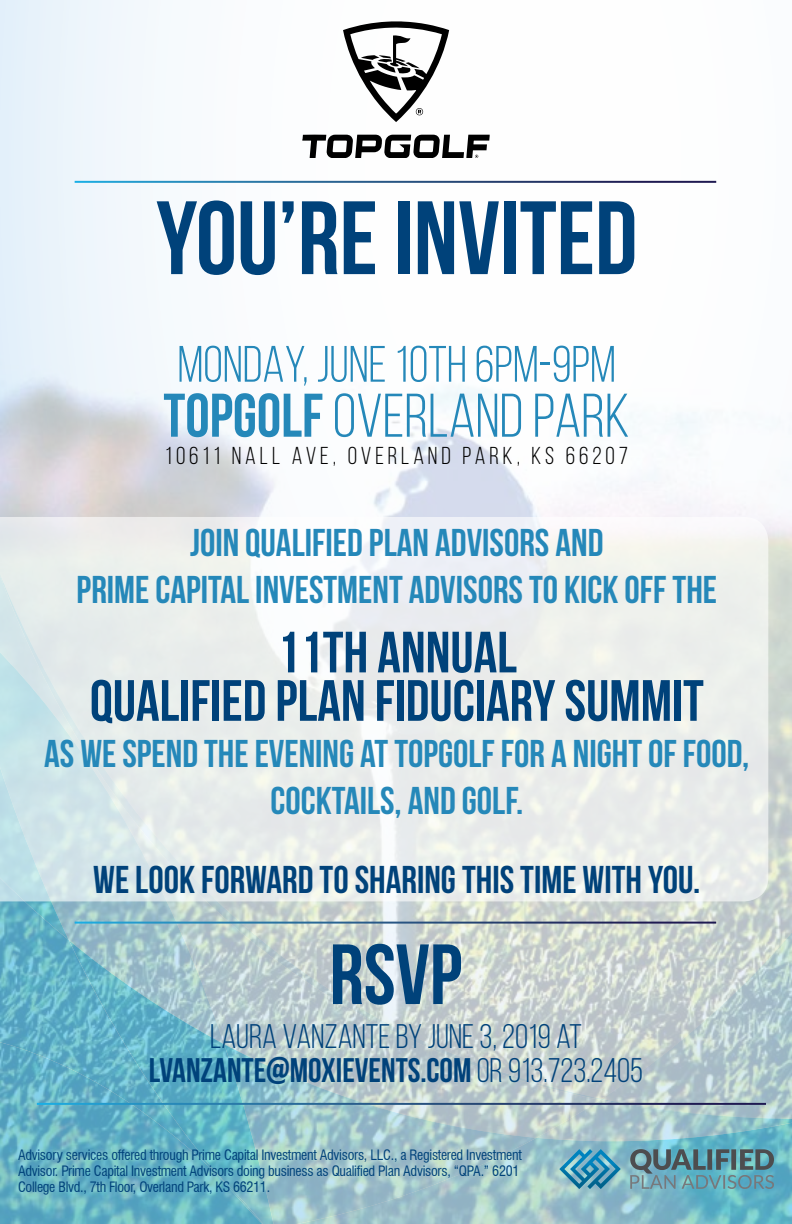
<style>
.page{position:relative;width:792px;height:1224px;background:#fff}
.page>*{position:absolute;margin:0;border:0;box-sizing:border-box;transform-origin:0 0}
.t1{font:700 104px "Bebas Neue";color:#00427a}
.t2{font:700 85.2px "Bebas Neue";color:#00427a}
.t3{font:61.6px "Bebas Neue";color:#2588b9}
.t4{font:700 58px/48.4px "Bebas Neue";color:#00427a;text-align:center}
.t5{font:51px "Bebas Neue";color:#2588b9}
.t6{font:700 38.8px/46.4px "Bebas Neue";color:#2588b9;text-align:center}
.t7{font:700 38.8px "Bebas Neue";color:#00427a}
.t8{font:34px/34px "Bebas Neue";color:#00427a;text-align:center}
.t9{font:24.4px "Bebas Neue";letter-spacing:.16em;color:#000}
.t10{font:condensed 14px/16px "Swiss 721 BT";letter-spacing:-.02em;color:#00427a}
.s1{font-weight:700}
</style>
<div class="page">
<img style="left:0;top:0;width:792px;height:1224px">
<hr style="left:75px;top:181px;width:641px;height:2px;background:#fff">
<hr style="left:75px;top:922px;width:641px;height:2px;background:#fff">
<hr style="left:37px;top:1103px;width:729px;height:2px;background:#fff">
<svg style="left:0;top:517px;width:768px;height:384px;background:#e9eeed"></svg>
<svg style="left:559px;top:1149px;width:62px;height:40px;background:#5da4bd"></svg>
<svg style="left:630px;top:1149px;width:144px;height:40px;background:#62929e"></svg>
<svg style="left:302px;top:135px;width:188px;height:22px"></svg>
<svg style="left:343px;top:21px;width:106px;height:101px"></svg>
<h1 class="t1" style="left:156px;top:181px;width:483px">YOU’RE INVITED</h1>
<h3 class="t5" style="left:177px;top:337px;width:440px">MONDAY, JUNE 10TH 6PM-9PM</h3>
<h3 class="t3" style="left:163px;top:383px;width:468px"><span class="s1">TOPGOLF</span> OVERLAND PARK</h3>
<h3 class="t9" style="left:165px;top:443px;width:464px">10611 NALL AVE, OVERLAND PARK, KS 66207</h3>
<h3 class="t6" style="left:77px;top:519px;width:642px">JOIN QUALIFIED PLAN ADVISORS AND<br>PRIME CAPITAL INVESTMENT ADVISORS TO KICK OFF THE</h3>
<h3 class="t4" style="left:90px;top:627px;width:615px">11TH ANNUAL<br>QUALIFIED PLAN FIDUCIARY SUMMIT</h3>
<h3 class="t6" style="left:44px;top:730px;width:707px">AS WE SPEND THE EVENING AT TOPGOLF FOR A NIGHT OF FOOD,<br>COCKTAILS, AND GOLF.</h3>
<h3 class="t7" style="left:93px;top:858px;width:609px">WE LOOK FORWARD TO SHARING THIS TIME WITH YOU.</h3>
<h2 class="t2" style="left:330px;top:928px;width:134px">RSVP</h2>
<h3 class="t8" style="left:149px;top:1019px;width:496px">LAURA VANZANTE BY JUNE 3, 2019 AT<br><span class="s1">LVANZANTE@MOXIEVENTS.COM</span> OR 913.723.2405</h3>
<p class="t10" style="left:18px;top:1147px;width:505px">Advisory services offered through Prime Capital Investment Advisors, LLC., a Registered Investment<br>Advisor. Prime Capital Investment Advisors doing business as Qualified Plan Advisors, “QPA.” 6201<br>College Blvd., 7th Floor, Overland Park, KS 66211.</p>
</div>
